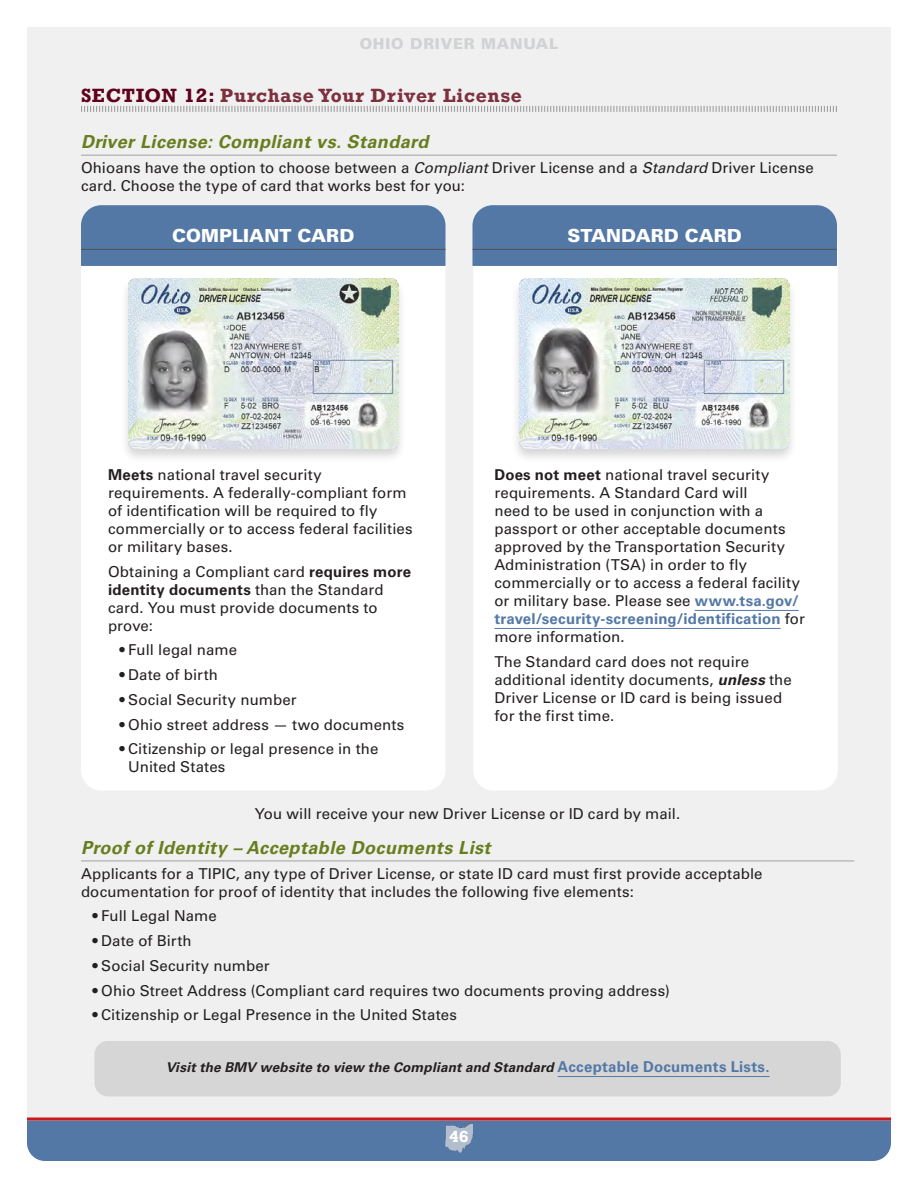
<style>
.page{position:relative;width:918px;height:1188px;background:#fff}
.page>*{position:absolute;margin:0;border:0;box-sizing:border-box;transform-origin:0 0}
.t1{font:italic 700 18px "Univers LT Std";letter-spacing:.025em;color:#687e1e}
.t2{font:700 18px "Rockwell";letter-spacing:.05em;color:#7d303e}
.t3{font:900 18px "Univers LT Std";letter-spacing:.005em;color:#fff}
.t4{font:15px/18px "Univers LT Std";letter-spacing:.01em;color:#231f20}
.t5{font:900 15px "Univers LT Std";letter-spacing:.05em;color:#d1d2d4}
.t6{font:700 15px "Rockwell";color:#fff}
.t7{font:italic 700 13.5px "Univers LT Std";letter-spacing:.015em;color:#231f20}
.s1{color:#5f001d}
.s2{font-style:italic}
.s3{font-weight:700}
.s4{font-weight:700;color:#5478a6}
.s5{font-weight:700;font-style:italic}
.s6{font-style:normal;font-size:15px;color:#5478a6}
</style>
<div class="page">
<div style="left:27px;top:27px;width:864px;height:1093px;background:#f0f0f0"></div>
<div style="left:27px;top:1120px;width:864px;height:41px;background:#5478a6"></div>
<hr style="left:27px;top:1118px;width:864px;height:2px;background:#ca1a1b">
<img style="left:445px;top:1123px;width:28px;height:30px">
<div style="left:81px;top:266px;width:364px;height:524px;background:#fff"></div>
<div style="left:474px;top:243px;width:364px;height:547px;background:#fff"></div>
<div style="left:81px;top:205px;width:365px;height:61px;background:#5478a6"></div>
<div style="left:472px;top:205px;width:365px;height:61px;background:#5478a6"></div>
<div style="left:120px;top:277px;width:286px;height:186px;background:#231f20;opacity:.18"></div>
<img style="left:129px;top:279px;width:270px;height:169px">
<div style="left:511px;top:277px;width:286px;height:186px;background:#231f20;opacity:.18"></div>
<img style="left:519px;top:279px;width:270px;height:169px">
<hr style="left:81px;top:155px;width:756px;height:1px;background:#a0a0a0">
<hr style="left:81px;top:249px;width:365px;height:1px;background:#515052">
<hr style="left:472px;top:249px;width:365px;height:1px;background:#515052">
<hr style="left:695px;top:610px;width:104px;height:1px;background:#5478a6">
<hr style="left:494px;top:628px;width:287px;height:1px;background:#5478a6">
<hr style="left:81px;top:861px;width:773px;height:1px;background:#a0a0a0">
<div style="left:94px;top:1041px;width:747px;height:55px;background:#d6d6d6;border-radius:14px"></div>
<hr style="left:558px;top:1076px;width:212px;height:1px;background:#5478a6">
<svg style="left:81px;top:106px;width:756px;height:6px"></svg>
<p class="t5" style="left:360px;top:35px;width:200px">OHIO DRIVER MANUAL</p>
<p class="t2" style="left:81px;top:83px;width:442px"><span class="s1">SECTION 12:</span> Purchase Your Driver License</p>
<p class="t1" style="left:81px;top:131px;width:349px">Driver License: Compliant vs. Standard</p>
<p class="t4" style="left:81px;top:159px;width:734px">Ohioans have the option to choose between a <span class="s2">Compliant</span> Driver License and a <span class="s2">Standard</span> Driver License card. Choose the type of card that works best for you:</p>
<p class="t3" style="left:172px;top:225px;width:184px">COMPLIANT CARD</p>
<p class="t3" style="left:568px;top:225px;width:176px">STANDARD CARD</p>
<p class="t4" style="left:108px;top:466px;width:306px"><span class="s3">Meets</span> national travel security requirements. A federally-compliant form of identification will be required to fly commercially or to access federal facilities or military bases.</p>
<p class="t4" style="left:108px;top:562px;width:305px">Obtaining a Compliant card <span class="s3">requires more identity documents</span> than the Standard card. You must provide documents to prove:</p>
<p class="t4" style="left:120px;top:641px;width:119px">• Full legal name</p>
<p class="t4" style="left:120px;top:666px;width:100px">• Date of birth</p>
<p class="t4" style="left:120px;top:691px;width:179px">• Social Security number</p>
<p class="t4" style="left:120px;top:715px;width:286px">• Ohio street address — two documents</p>
<p class="t4" style="left:128px;top:740px;width:252px;text-indent:-9px">• Citizenship or legal presence in the<br>United States</p>
<p class="t4" style="left:494px;top:466px;width:312px"><span class="s3">Does not meet</span> national travel security requirements. A Standard Card will<br>need to be used in conjunction with a passport or other acceptable documents approved by the Transportation Security Administration (TSA) in order to fly commercially or to access a federal facility or military base. Please see <span class="s4">www.tsa.gov/ travel/security-screening/identification</span> for more information.</p>
<p class="t4" style="left:494px;top:652px;width:299px">The Standard card does not require additional identity documents, <span class="s5">unless</span> the Driver License or ID card is being issued for the first time.</p>
<p class="t4" style="left:255px;top:804px;width:427px">You will receive your new Driver License or ID card by mail.</p>
<p class="t1" style="left:81px;top:837px;width:411px">Proof of Identity – Acceptable Documents List</p>
<p class="t4" style="left:81px;top:864px;width:683px">Applicants for a TIPIC, any type of Driver License, or state ID card must first provide acceptable documentation for proof of identity that includes the following five elements:</p>
<p class="t4" style="left:93px;top:907px;width:126px">• Full Legal Name</p>
<p class="t4" style="left:93px;top:932px;width:101px">• Date of Birth</p>
<p class="t4" style="left:93px;top:957px;width:179px">• Social Security number</p>
<p class="t4" style="left:93px;top:981px;width:579px">• Ohio Street Address (Compliant card requires two documents proving address)</p>
<p class="t4" style="left:93px;top:1006px;width:366px">• Citizenship or Legal Presence in the United States</p>
<p class="t7" style="left:166px;top:1059px;width:605px">Visit the BMV website to view the Compliant and Standard <span class="s6">Acceptable Documents Lists.</span></p>
<p class="t6" style="left:449px;top:1127px;width:21px">46</p>
</div>
